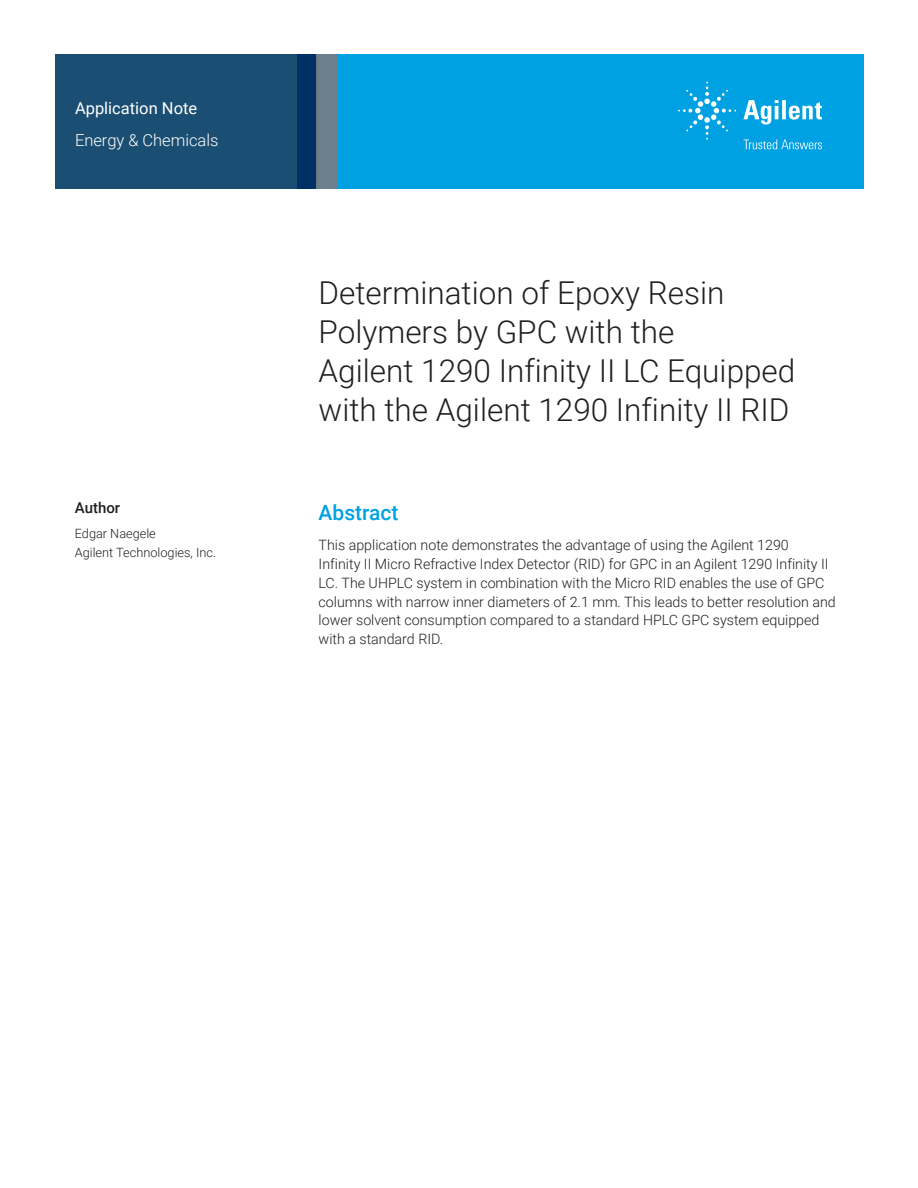
<style>
.page{position:relative;width:918px;height:1188px;background:#fff}
.page>*{position:absolute;margin:0;border:0;box-sizing:border-box;transform-origin:0 0}
.t1{font:300 31.5px/39px "Roboto";color:#231f20}
.Header_1{font:500 21px "Roboto";color:#00a1e3}
.Area_Identifier{font:300 16.5px "Roboto";color:#fff}
.Doctype{font:16.5px "Roboto";color:#fff}
.DATA_author_title{font:500 15px "Roboto";color:#231f20}
.Text{font:300 14.25px/18.8px "Roboto";color:#231f20}
.DATA_author_name___i{font:300 12.75px/18.8px "Roboto";color:#231f20}
</style>
<div class="page">
<div style="left:297px;top:54px;width:567px;height:135px;background:#00a1e3"></div>
<svg style="left:55px;top:54px;width:261px;height:135px;background:#184b71"></svg>
<div style="left:316px;top:54px;width:22px;height:135px;background:#6b808c"></div>
<svg style="left:743px;top:100px;width:79px;height:25px"></svg>
<svg style="left:678px;top:82px;width:58px;height:58px"></svg>
<svg style="left:744px;top:140px;width:78px;height:9px"></svg>
<p class="Doctype" style="left:75px;top:96px;width:124px">Application Note</p>
<p class="Area_Identifier" style="left:75px;top:129px;width:145px">Energy &amp; Chemicals</p>
<p class="DATA_author_title" style="left:75px;top:498px;width:47px">Author</p>
<p class="DATA_author_name___i" style="left:75px;top:524px;width:143px">Edgar Naegele<br>Agilent Technologies, Inc.</p>
<p class="t1" style="left:319px;top:272px;width:478px">Determination of Epoxy Resin<br>Polymers by GPC with the<br>Agilent 1290 Infinity II LC Equipped with the Agilent 1290 Infinity II RID</p>
<p class="Header_1" style="left:319px;top:498px;width:82px">Abstract</p>
<p class="Text" style="left:319px;top:535px;width:519px">This application note demonstrates the advantage of using the Agilent 1290<br>Infinity II Micro Refractive Index Detector (RID) for GPC in an Agilent 1290 Infinity II LC. The UHPLC system in combination with the Micro RID enables the use of GPC columns with narrow inner diameters of 2.1 mm. This leads to better resolution and lower solvent consumption compared to a standard HPLC GPC system equipped with a standard RID.</p>
</div>
